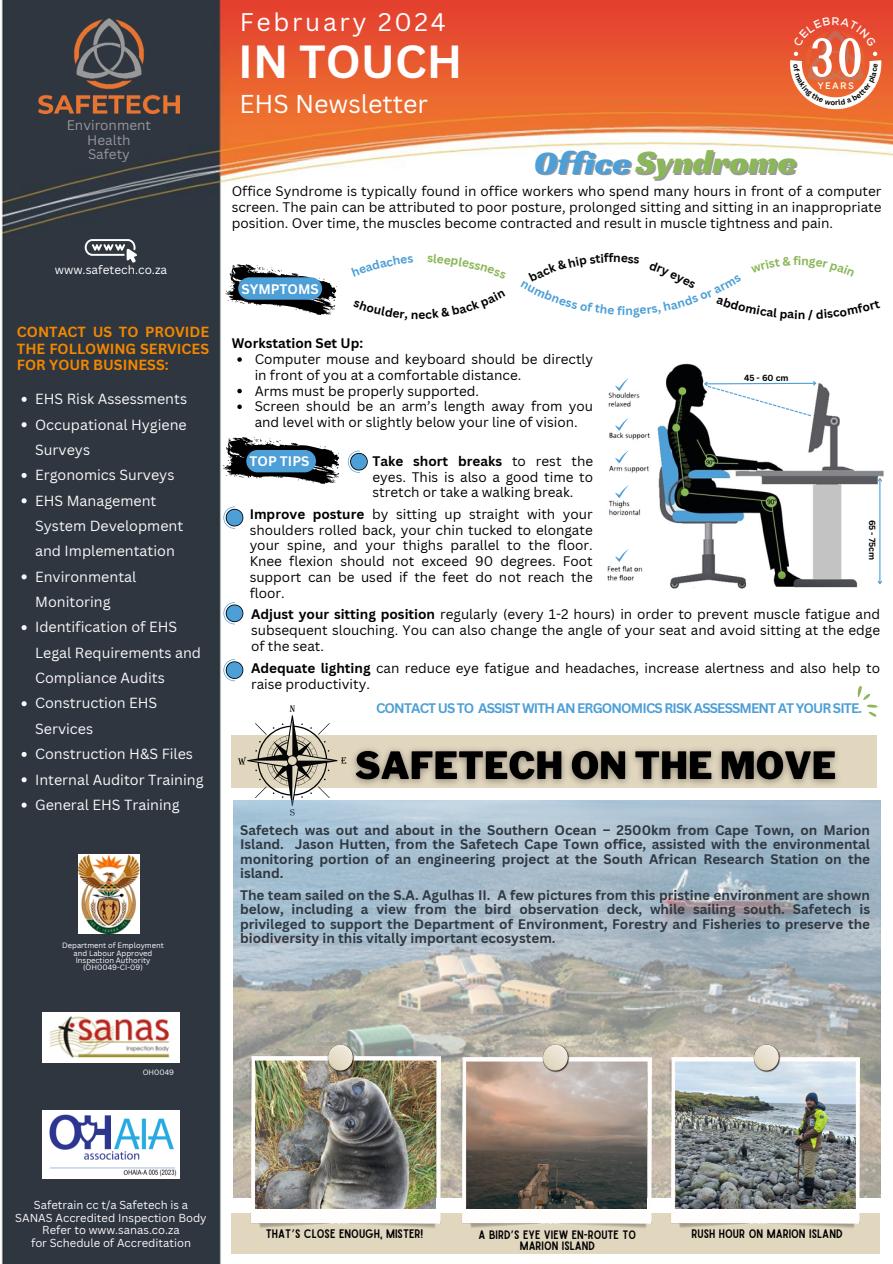
<style>
.page{position:relative;width:893px;height:1264px;background:#fff}
.page>*{position:absolute;margin:0;border:0;box-sizing:border-box;transform-origin:0 0}
.t1{font:53.85px "Bright";color:#fff}
.t2{font:700 45.15px "Canva Sans";color:#fff}
.t3{font:34.05px "Racing Sans One";color:#8bb759}
.t4{font:25.05px "Canva Sans";color:#fff}
.t5{font:24.75px "Canva Sans";letter-spacing:.11em;color:#fff}
.t6{font:14.25px/25.3px "Canva Sans";color:#f9f9f9}
.t7{font:700 14.25px/16.4px "Canva Sans";color:#f38700;text-align:justify}
.t8{font:13.5px/15.8px "Canva Sans";color:#000;text-align:justify}
.t9{font:700 13.5px/14.4px "Canva Sans";color:#303841;text-align:justify}
.t10{font:700 13.5px "Canva Sans";letter-spacing:-.065em;color:#4d9fd7}
.t11{font:13.5px "Canva Sans";color:#979798}
.t12{font:700 13.5px "Canva Sans";color:#000}
.t13{font:700 13.5px "Canva Sans";color:#fff}
.t14{font:11.85px "Sailors";color:#000}
.t15{font:11.85px "Canva Sans";color:#fff}
.t16{font:11.7px "Sailors";color:#000}
.t17{font:11.25px "Canva Sans";color:#f9f9f9}
.t18{font:9.45px "Lexend Deca";letter-spacing:.135em;color:#fff}
.t19{font:700 8.7px "Canva Sans";color:#000}
.t20{font:7.5px "Canva Sans";color:#fff}
.s1{color:#4d9fd7}
.s2{font-weight:700}
.s3{font-family:"Noto Sans Gurmukhi"}
</style>
<div class="page">
<img style="left:1px;top:0;width:891px;height:1263px">
<img style="left:42px;top:1012px;width:137px;height:49px">
<img style="left:78px;top:854px;width:61px;height:80px">
<img style="left:38px;top:18px;width:141px;height:96px">
<svg style="left:85px;top:239px;width:52px;height:24px"></svg>
<img style="left:42px;top:1110px;width:137px;height:68px">
<img style="left:806px;top:46px;width:58px;height:6px">
<img style="left:603px;top:353px;width:285px;height:246px">
<svg style="left:223px;top:506px;width:20px;height:22px"></svg>
<div style="left:232px;top:1213px;width:647px;height:40px;background:#e1d6be"></div>
<div style="left:232px;top:735px;width:645px;height:52px;background:#e1d6be"></div>
<svg style="left:238px;top:705px;width:109px;height:95px"></svg>
<img style="left:233px;top:800px;width:647px;height:397px">
<img style="left:249px;top:1056px;width:191px;height:172px">
<img style="left:460px;top:1057px;width:191px;height:171px">
<img style="left:669px;top:1057px;width:190px;height:171px">
<img style="left:327px;top:1044px;width:27px;height:28px">
<svg style="left:223px;top:258px;width:118px;height:64px"></svg>
<div style="left:238px;top:277px;width:84px;height:23px;background:#4d9fd7;border-radius:11px"></div>
<svg style="left:223px;top:602px;width:20px;height:22px"></svg>
<svg style="left:223px;top:659px;width:20px;height:22px"></svg>
<svg style="left:222px;top:432px;width:146px;height:59px"></svg>
<svg style="left:703px;top:380px;width:114px;height:36px"></svg>
<hr style="left:879px;top:478px;width:1px;height:105px;background:#4d9fd7">
<svg style="left:876px;top:579px;width:7px;height:6px"></svg>
<svg style="left:876px;top:477px;width:7px;height:5px"></svg>
<svg style="left:615px;top:378px;width:13px;height:13px"></svg>
<svg style="left:615px;top:418px;width:13px;height:12px"></svg>
<svg style="left:615px;top:450px;width:13px;height:13px"></svg>
<svg style="left:615px;top:485px;width:13px;height:13px"></svg>
<svg style="left:615px;top:549px;width:13px;height:12px"></svg>
<svg style="left:853px;top:681px;width:28px;height:40px"></svg>
<svg style="left:22px;top:397px;width:5px;height:5px"></svg>
<svg style="left:22px;top:422px;width:5px;height:5px"></svg>
<svg style="left:22px;top:473px;width:5px;height:5px"></svg>
<svg style="left:22px;top:498px;width:5px;height:5px"></svg>
<svg style="left:22px;top:574px;width:5px;height:5px"></svg>
<svg style="left:22px;top:625px;width:5px;height:5px"></svg>
<svg style="left:22px;top:701px;width:5px;height:5px"></svg>
<svg style="left:22px;top:752px;width:5px;height:5px"></svg>
<svg style="left:22px;top:777px;width:5px;height:5px"></svg>
<svg style="left:22px;top:802px;width:5px;height:5px"></svg>
<img style="left:344px;top:740px;width:502px;height:52px">
<svg style="left:237px;top:357px;width:5px;height:5px"></svg>
<svg style="left:237px;top:389px;width:5px;height:4px"></svg>
<svg style="left:237px;top:404px;width:5px;height:5px"></svg>
<img style="left:542px;top:1044px;width:27px;height:28px">
<img style="left:753px;top:1044px;width:27px;height:28px">
<svg style="left:793px;top:17px;width:83px;height:29px;background:#e44c32"></svg>
<svg style="left:790px;top:52px;width:91px;height:57px"></svg>
<svg style="left:353px;top:290px;width:152px;height:31px"></svg>
<svg style="left:351px;top:255px;width:62px;height:21px"></svg>
<svg style="left:427px;top:253px;width:79px;height:26px"></svg>
<svg style="left:520px;top:253px;width:360px;height:68px"></svg>
<p class="t11" style="left:67px;top:116px;width:86px">Environment</p>
<p class="t11" style="left:87px;top:130px;width:45px">Health</p>
<p class="t11" style="left:88px;top:145px;width:43px">Safety</p>
<p class="t15" style="left:55px;top:261px;width:114px">www.safetech.co.za</p>
<p class="t7" style="left:17px;top:324px;width:194px">CONTACT US TO PROVIDE THE FOLLOWING SERVICES FOR YOUR BUSINESS:</p>
<p class="t6" style="left:35px;top:386px;width:153px">EHS Risk Assessments</p>
<p class="t6" style="left:35px;top:411px;width:153px">Occupational Hygiene<br>Surveys</p>
<p class="t6" style="left:35px;top:462px;width:141px">Ergonomics Surveys</p>
<p class="t6" style="left:35px;top:487px;width:150px">EHS Management<br>System Development and Implementation</p>
<p class="t6" style="left:35px;top:563px;width:103px">Environmental<br>Monitoring</p>
<p class="t6" style="left:35px;top:614px;width:167px">Identification of EHS<br>Legal Requirements and<br>Compliance Audits</p>
<p class="t6" style="left:35px;top:690px;width:124px">Construction EHS<br>Services</p>
<p class="t6" style="left:35px;top:741px;width:159px">Construction H&amp;S Files</p>
<p class="t6" style="left:35px;top:766px;width:170px">Internal Auditor Training</p>
<p class="t6" style="left:35px;top:791px;width:146px">General EHS Training</p>
<p class="t20" style="left:62px;top:940px;width:103px">Department of Employment</p>
<p class="t20" style="left:74px;top:947px;width:80px">and Labour Approved</p>
<h6 class="t20" style="left:76px;top:954px;width:76px">Inspection Authority</h6>
<p class="t20" style="left:83px;top:962px;width:61px">(OH0049-CI-09)</p>
<p class="t5" style="left:240px;top:4px;width:207px">February 2024</p>
<p class="t2" style="left:238px;top:30px;width:225px">IN TOUCH</p>
<p class="t4" style="left:239px;top:86px;width:190px">EHS Newsletter</p>
<h2 class="t1" style="left:809px;top:23px;width:55px">30</h2>
<p class="t18" style="left:817px;top:79px;width:38px">YEARS</p>
<h3 class="t3" style="left:534px;top:140px;width:264px"><span class="s1">Office</span>Syndrome</h3>
<p class="t8" style="left:232px;top:183px;width:651px">Office Syndrome is typically found in office workers who spend many hours in front of a computer screen. The pain can be attributed to poor posture, prolonged sitting and sitting in an inappropriate position. Over time, the muscles become contracted and result in muscle tightness and pain.</p>
<h6 class="t13" style="left:241px;top:279px;width:79px">SYMPTOMS</h6>
<p class="t12" style="left:232px;top:334px;width:133px">Workstation Set Up:</p>
<p class="t8" style="left:255px;top:351px;width:340px;text-align:left">Computer mouse and keyboard should be directly in front of you at a comfortable distance.<br>Arms must be properly supported.<br>Screen should be an arm’s length away from you and level with or slightly below your line of vision.</p>
<p class="t13" style="left:249px;top:452px;width:61px">TOP TIPS</p>
<p class="t8" style="left:372px;top:452px;width:222px"><span class="s2">Take short breaks</span> to rest the eyes. This is also a good time to stretch or take a walking break.</p>
<p class="t8" style="left:250px;top:506px;width:344px"><span class="s2">Improve posture</span> by sitting up straight with your shoulders rolled back, your chin tucked to elongate your spine, and your thighs parallel to the floor.<br>Knee flexion should not exceed 90 degrees. Foot support can be used if the feet do not reach the floor.</p>
<p class="t19" style="left:744px;top:372px;width:46px">45 - 60 cm</p>
<p class="t19" style="left:878px;top:519px;width:42px;rotate:90deg">65 - 75cm</p>
<p class="t8" style="left:251px;top:606px;width:630px"><span class="s2">Adjust your sitting position</span> regularly (every 1-2 hours) in order to prevent muscle fatigue and subsequent slouching. You can also change the angle of your seat and avoid sitting at the edge of the seat.</p>
<p class="t8" style="left:251px;top:660px;width:630px"><span class="s2">Adequate lighting</span> can reduce eye fatigue and headaches, increase alertness and also help to raise productivity.</p>
<p class="t10" style="left:376px;top:698px;width:487px">CONTACT US TO ASSIST WITH AN ERGONOMICS RISK ASSESSMENT AT YOUR SITE.</p>
<p class="t9" style="left:240px;top:822px;width:631px">Safetech was out and about in the Southern Ocean – 2500km from Cape Town, on Marion Island. Jason Hutten, from the Safetech Cape Town office, assisted with the environmental monitoring portion of an engineering project at the South African Research Station on the island.</p>
<p class="t9" style="left:240px;top:887px;width:631px">The team sailed on the S.A. Agulhas II. A few pictures from this pristine environment are shown below, including a view from the bird observation deck, while sailing south. Safetech is privileged to support the Department of Environment, Forestry and Fisheries to preserve the biodiversity in this vitally important ecosystem.</p>
<p class="t20" style="left:143px;top:1067px;width:33px">OH0049</p>
<p class="t17" style="left:34px;top:1196px;width:156px">Safetrain cc t/a Safetech is a</p>
<p class="t17" style="left:15px;top:1209px;width:193px">SANAS Accredited Inspection Body</p>
<p class="t17" style="left:42px;top:1222px;width:139px">Refer to www.sanas.co.za</p>
<p class="t17" style="left:31px;top:1235px;width:161px">for Schedule of Accreditation</p>
<p class="t14" style="left:266px;top:1229px;width:159px">THAT<span class="s3">’</span>S CLOSE ENOUGH, MISTER!</p>
<p class="t16" style="left:478px;top:1230px;width:159px">A BIRD<span class="s3">’</span>S EYE VIEW EN-ROUTE TO</p>
<p class="t14" style="left:691px;top:1229px;width:153px">RUSH HOUR ON MARION ISLAND</p>
<p class="t16" style="left:520px;top:1241px;width:77px">MARION ISLAND</p>
</div>
